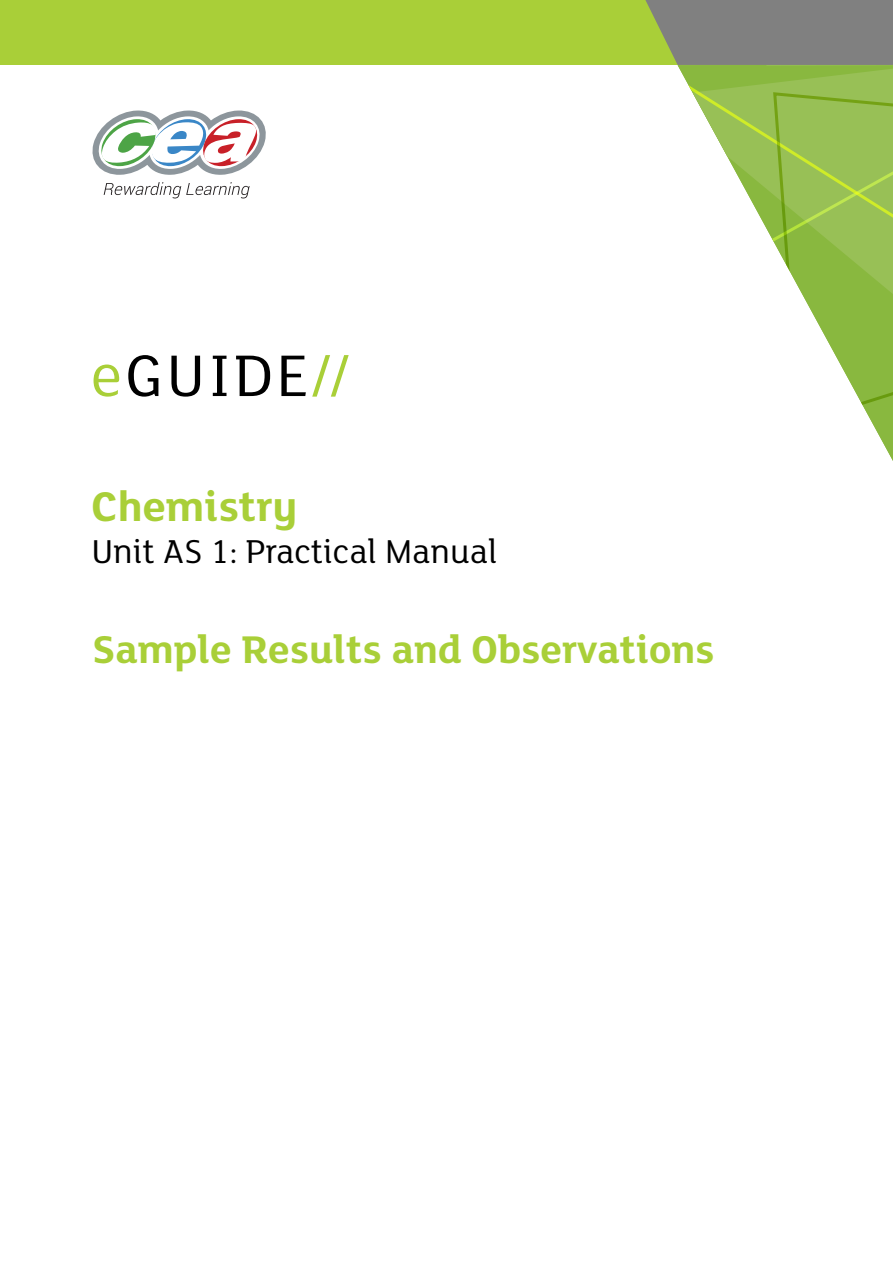
<style>
.page{position:relative;width:893px;height:1263px;background:#fff}
.page>*{position:absolute;margin:0;border:0;box-sizing:border-box;transform-origin:0 0}
.t1{font:700 45px "FS Lola";color:#a9cf38}
.t2{font:700 42px "FS Lola";color:#a9cf38}
.t3{font:36px "FS Lola";color:#000}
</style>
<div class="page">
<div style="left:0;top:0;width:893px;height:65px;background:#a9cf38"></div>
<svg style="left:645px;top:0;width:248px;height:65px;background:#83857a"></svg>
<svg style="left:678px;top:65px;width:215px;height:389px"></svg>
<svg style="left:771px;top:91px;width:122px;height:336px"></svg>
<svg style="left:94px;top:364px;width:25px;height:33px"></svg>
<svg style="left:128px;top:355px;width:30px;height:42px"></svg>
<svg style="left:171px;top:356px;width:29px;height:41px"></svg>
<svg style="left:213px;top:356px;width:13px;height:40px"></svg>
<svg style="left:236px;top:356px;width:34px;height:40px"></svg>
<svg style="left:281px;top:356px;width:25px;height:40px"></svg>
<svg style="left:312px;top:355px;width:37px;height:42px"></svg>
<svg style="left:104px;top:182px;width:146px;height:16px"></svg>
<svg style="left:92px;top:111px;width:174px;height:64px"></svg>
<p class="t1" style="left:91px;top:475px;width:208px">Chemistry</p>
<p class="t3" style="left:91px;top:527px;width:407px">Unit AS 1: Practical Manual</p>
<p class="t2" style="left:92px;top:620px;width:624px">Sample Results and Observations</p>
</div>
